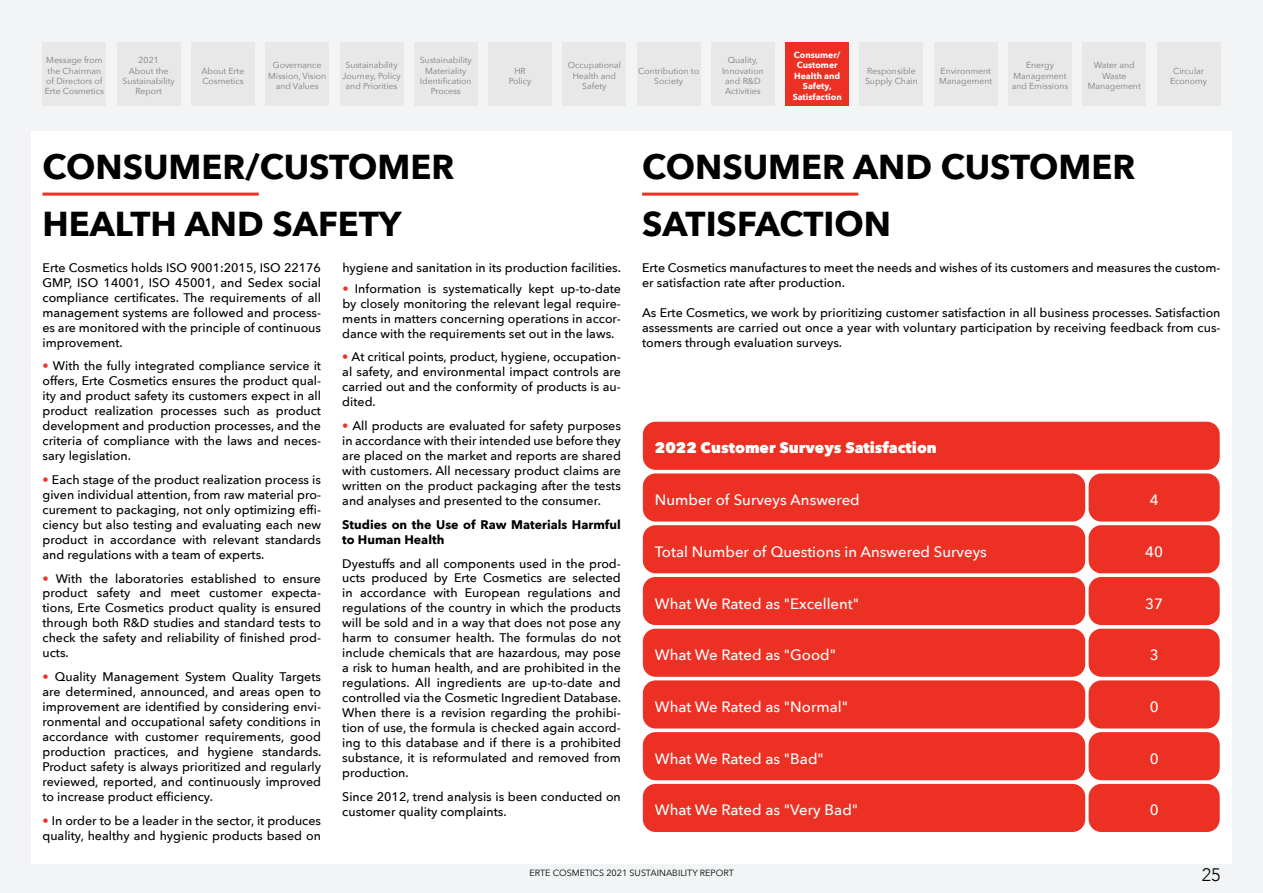
<style>
.page{position:relative;width:1263px;height:893px;background:#f2f4f5}
.page>*{position:absolute;margin:0;border:0;box-sizing:border-box;transform-origin:0 0}
.t1{font:700 34.5px/57px "Avenir Next";color:#000}
.t2{font:300 18px "Avenir";color:#000}
.t3{font:500 15px "Avenir Next";color:#fff}
.t4{font:800 15px "Avenir Next";color:#fff}
.t5{font:500 12.45px/15px "Avenir Next";color:#000;text-align:justify}
.t6{font:700 12.45px/15px "Avenir Next";color:#000}
.t7{font:9px "Avenir Next";color:#000}
.t8{font:8.7px/10.5px "Avenir Next";color:#7d7d7d;text-align:center}
.t9{font:700 8.7px/10.5px "Avenir Next";color:#fff;text-align:center}
.s1{color:#ed3326}
</style>
<div class="page">
<div style="left:31px;top:131px;width:1201px;height:733px;background:#fff"></div>
<div style="left:643px;top:422px;width:577px;height:48px;background:#ed3024;border-radius:13px"></div>
<div style="left:643px;top:577px;width:442px;height:48px;background:#ed3024;border-radius:13px"></div>
<div style="left:1089px;top:577px;width:131px;height:48px;background:#ed3024;border-radius:13px"></div>
<div style="left:643px;top:473px;width:442px;height:49px;background:#ed3024;border-radius:13px"></div>
<div style="left:1089px;top:473px;width:131px;height:49px;background:#ed3024;border-radius:13px"></div>
<div style="left:643px;top:629px;width:442px;height:48px;background:#ed3024;border-radius:13px"></div>
<div style="left:1089px;top:629px;width:131px;height:48px;background:#ed3024;border-radius:13px"></div>
<div style="left:643px;top:732px;width:442px;height:48px;background:#ed3024;border-radius:13px"></div>
<div style="left:1089px;top:732px;width:131px;height:48px;background:#ed3024;border-radius:13px"></div>
<div style="left:643px;top:525px;width:442px;height:48px;background:#ed3024;border-radius:13px"></div>
<div style="left:1089px;top:525px;width:131px;height:48px;background:#ed3024;border-radius:13px"></div>
<div style="left:643px;top:680px;width:442px;height:48px;background:#ed3024;border-radius:13px"></div>
<div style="left:1089px;top:680px;width:131px;height:48px;background:#ed3024;border-radius:13px"></div>
<div style="left:643px;top:784px;width:442px;height:48px;background:#ed3024;border-radius:13px"></div>
<div style="left:1089px;top:784px;width:131px;height:48px;background:#ed3024;border-radius:13px"></div>
<hr style="left:43px;top:193px;width:216px;height:3px;background:#ed3024">
<hr style="left:642px;top:193px;width:216px;height:3px;background:#ed3024">
<div style="left:43px;top:43px;width:63px;height:63px;background:#e8e8e8"></div>
<div style="left:117px;top:43px;width:64px;height:63px;background:#e8e8e8"></div>
<div style="left:191px;top:43px;width:64px;height:63px;background:#e8e8e8"></div>
<div style="left:265px;top:43px;width:64px;height:63px;background:#e8e8e8"></div>
<div style="left:340px;top:43px;width:63px;height:63px;background:#e8e8e8"></div>
<div style="left:414px;top:43px;width:64px;height:63px;background:#e8e8e8"></div>
<div style="left:488px;top:43px;width:64px;height:63px;background:#e8e8e8"></div>
<div style="left:562px;top:43px;width:64px;height:63px;background:#e8e8e8"></div>
<div style="left:637px;top:43px;width:63px;height:63px;background:#e8e8e8"></div>
<div style="left:711px;top:43px;width:64px;height:63px;background:#e8e8e8"></div>
<div style="left:785px;top:43px;width:64px;height:63px;background:#ed3024"></div>
<div style="left:859px;top:43px;width:64px;height:63px;background:#e8e8e8"></div>
<div style="left:934px;top:43px;width:64px;height:63px;background:#e8e8e8"></div>
<div style="left:1008px;top:43px;width:64px;height:63px;background:#e8e8e8"></div>
<div style="left:1082px;top:43px;width:64px;height:63px;background:#e8e8e8"></div>
<div style="left:1157px;top:43px;width:63px;height:63px;background:#e8e8e8"></div>
<p class="t8" style="left:45px;top:54px;width:61px">Message from the Chairman of Directors of<br>Erte Cosmetics</p>
<p class="t8" style="left:123px;top:54px;width:54px">2021<br>About the<br>Sustainability<br>Report</p>
<p class="t8" style="left:202px;top:65px;width:44px;text-align:left">About Erte<br>Cosmetics</p>
<p class="t8" style="left:268px;top:60px;width:60px">Governance<br>Mission, Vision and Values</p>
<p class="t8" style="left:342px;top:60px;width:60px">Sustainability<br>Journey, Policy and Priorities</p>
<p class="t8" style="left:420px;top:54px;width:54px">Sustainability<br>Materiality<br>Identification<br>Process</p>
<p class="t8" style="left:509px;top:65px;width:24px">HR<br>Policy</p>
<p class="t8" style="left:568px;top:60px;width:55px">Occupational<br>Health and<br>Safety</p>
<p class="t8" style="left:638px;top:65px;width:62px">Contribution to<br>Society</p>
<p class="t8" style="left:722px;top:54px;width:43px">Quality,<br>Innovation and R&amp;D<br>Activities</p>
<p class="t9" style="left:793px;top:49px;width:51px">Consumer/<br>Customer<br>Health and<br>Safety,<br>Satisfaction</p>
<p class="t8" style="left:865px;top:65px;width:54px;text-align:left">Responsible<br>Supply Chain</p>
<p class="t8" style="left:939px;top:65px;width:55px;text-align:left">Environment<br>Management</p>
<p class="t8" style="left:1012px;top:60px;width:58px">Energy<br>Management and Emissions</p>
<p class="t8" style="left:1088px;top:60px;width:55px">Water and<br>Waste<br>Management</p>
<p class="t8" style="left:1170px;top:65px;width:39px">Circular<br>Economy</p>
<h1 class="t1" style="left:43px;top:138px;width:413px">CONSUMER/CUSTOMER<br>HEALTH AND SAFETY</h1>
<h1 class="t1" style="left:642px;top:138px;width:495px">CONSUMER AND CUSTOMER<br>SATISFACTION</h1>
<p class="t5" style="left:43px;top:260px;width:280px">Erte Cosmetics holds ISO 9001:2015, ISO 22176<br>GMP, ISO 14001, ISO 45001, and Sedex social compliance certificates. The requirements of all management systems are followed and process&shy;es are monitored with the principle of continuous improvement.</p>
<p class="t5" style="left:43px;top:358px;width:280px"><span class="s1">•</span> With the fully integrated compliance service it offers, Erte Cosmetics ensures the product qual&shy;ity and product safety its customers expect in all product realization processes such as product development and production processes, and the criteria of compliance with the laws and neces&shy;sary legislation.</p>
<p class="t5" style="left:43px;top:472px;width:280px"><span class="s1">•</span> Each stage of the product realization process is given individual attention, from raw material pro&shy;curement to packaging, not only optimizing effi&shy;ciency but also testing and evaluating each new product in accordance with relevant standards and regulations with a team of experts.</p>
<p class="t5" style="left:43px;top:570px;width:280px"><span class="s1">•</span> With the laboratories established to ensure product safety and meet customer expecta&shy;tions, Erte Cosmetics product quality is ensured through both R&amp;D studies and standard tests to check the safety and reliability of finished prod&shy;ucts.</p>
<p class="t5" style="left:43px;top:669px;width:280px"><span class="s1">•</span> Quality Management System Quality Targets are determined, announced, and areas open to improvement are identified by considering envi&shy;ronmental and occupational safety conditions in accordance with customer requirements, good production practices, and hygiene standards.<br>Product safety is always prioritized and regularly reviewed, reported, and continuously improved to increase product efficiency.</p>
<p class="t5" style="left:43px;top:812px;width:280px"><span class="s1">•</span> In order to be a leader in the sector, it produces quality, healthy and hygienic products based on</p>
<p class="t5" style="left:342px;top:260px;width:280px">hygiene and sanitation in its production facilities.</p>
<p class="t5" style="left:342px;top:280px;width:280px"><span class="s1">•</span> Information is systematically kept up-to-date by closely monitoring the relevant legal require&shy;ments in matters concerning operations in accor&shy;dance with the requirements set out in the laws.</p>
<p class="t5" style="left:342px;top:349px;width:280px"><span class="s1">•</span> At critical points, product, hygiene, occupation&shy;al safety, and environmental impact controls are carried out and the conformity of products is au&shy;dited.</p>
<p class="t5" style="left:342px;top:418px;width:280px"><span class="s1">•</span> All products are evaluated for safety purposes in accordance with their intended use before they are placed on the market and reports are shared with customers. All necessary product claims are written on the product packaging after the tests and analyses and presented to the consumer.</p>
<p class="t6" style="left:342px;top:517px;width:280px">Studies on the Use of Raw Materials Harmful to Human Health</p>
<p class="t5" style="left:342px;top:555px;width:280px">Dyestuffs and all components used in the prod&shy;ucts produced by Erte Cosmetics are selected in accordance with European regulations and regulations of the country in which the products will be sold and in a way that does not pose any harm to consumer health. The formulas do not include chemicals that are hazardous, may pose a risk to human health, and are prohibited in the regulations. All ingredients are up-to-date and controlled via the Cosmetic Ingredient Database.<br>When there is a revision regarding the prohibi&shy;tion of use, the formula is checked again accord&shy;ing to this database and if there is a prohibited substance, it is reformulated and removed from production.</p>
<p class="t5" style="left:342px;top:788px;width:280px">Since 2012, trend analysis is been conducted on customer quality complaints.</p>
<p class="t5" style="left:642px;top:260px;width:580px">Erte Cosmetics manufactures to meet the needs and wishes of its customers and measures the custom&shy;er satisfaction rate after production.</p>
<p class="t5" style="left:642px;top:304px;width:580px">As Erte Cosmetics, we work by prioritizing customer satisfaction in all business processes. Satisfaction assessments are carried out once a year with voluntary participation by receiving feedback from cus&shy;tomers through evaluation surveys.</p>
<p class="t4" style="left:655px;top:439px;width:284px">2022 Customer Surveys Satisfaction</p>
<p class="t3" style="left:655px;top:487px;width:206px">Number of Surveys Answered</p>
<p class="t3" style="left:1150px;top:487px;width:10px">4</p>
<p class="t3" style="left:655px;top:539px;width:334px">Total Number of Questions in Answered Surveys</p>
<p class="t3" style="left:1145px;top:539px;width:19px">40</p>
<p class="t3" style="left:655px;top:590px;width:206px">What We Rated as "Excellent"</p>
<p class="t3" style="left:1145px;top:590px;width:19px">37</p>
<p class="t3" style="left:655px;top:642px;width:183px">What We Rated as "Good"</p>
<p class="t3" style="left:1150px;top:642px;width:10px">3</p>
<p class="t3" style="left:655px;top:694px;width:195px">What We Rated as "Normal"</p>
<p class="t3" style="left:1150px;top:694px;width:10px">0</p>
<p class="t3" style="left:655px;top:746px;width:171px">What We Rated as "Bad"</p>
<p class="t3" style="left:1150px;top:746px;width:10px">0</p>
<p class="t3" style="left:655px;top:797px;width:205px">What We Rated as "Very Bad"</p>
<p class="t3" style="left:1150px;top:797px;width:10px">0</p>
<p class="t7" style="left:529px;top:865px;width:206px">ERTE COSMETICS 2021 SUSTAINABILITY REPORT</p>
<h2 class="t2" style="left:1202px;top:864px;width:20px">25</h2>
</div>
